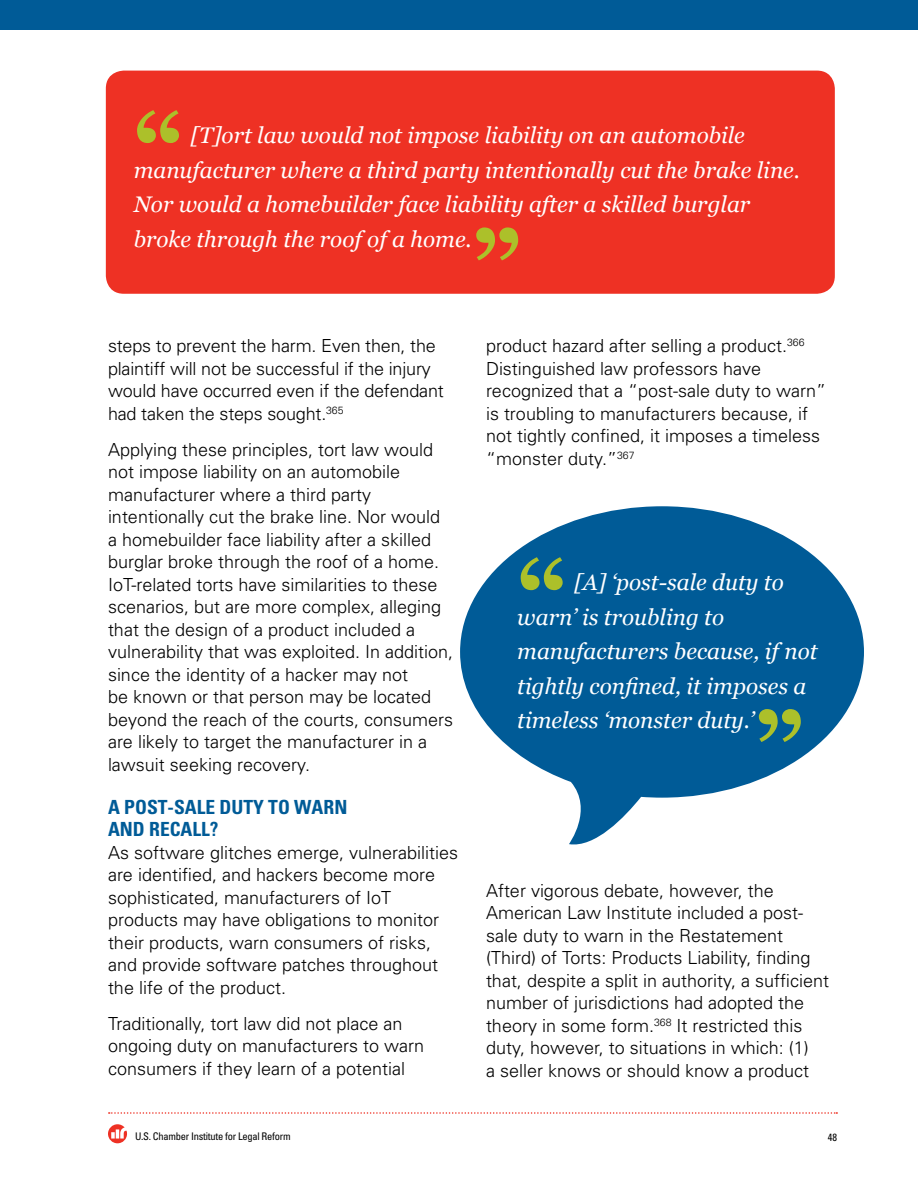
<style>
.page{position:relative;width:918px;height:1188px;background:#fff}
.page>*{position:absolute;margin:0;border:0;box-sizing:border-box;transform-origin:0 0}
.t1{font:700 96.15px "Georgia";color:#acc02a}
.t2{font:italic 22.5px/34.5px "Georgia";color:#fff}
.t3{font:700 condensed 19.5px/22.5px "Univers";color:#005b97}
.t4{font:300 18px/22.5px "Univers";color:#000}
.t5{font:condensed 10.5px "Univers";letter-spacing:-.025em;color:#000}
</style>
<div class="page">
<svg style="left:108px;top:1124px;width:19px;height:19px"></svg>
<svg style="left:109px;top:1112px;width:728px;height:2px"></svg>
<div style="left:0;top:0;width:918px;height:30px;background:#005b97"></div>
<div style="left:106px;top:71px;width:729px;height:223px;background:#ee3124;border-radius:18px"></div>
<svg style="left:460px;top:506px;width:404px;height:339px;fill:#005b97"></svg>
<h1 class="t1" style="left:134px;top:76px;width:51px">“</h1>
<p class="t2" style="left:134px;top:117px;width:668px;text-indent:57px">[T]ort law would not impose liability on an automobile manufacturer where a third party intentionally cut the brake line.<br>Nor would a homebuilder face liability after a skilled burglar broke through the roof of a home.</p>
<h1 class="t1" style="left:472px;top:194px;width:51px">”</h1>
<p class="t4" style="left:108px;top:335px;width:337px">steps to prevent the harm. Even then, the plaintiff will not be successful if the injury would have occurred even if the defendant had taken the steps sought.<sup>365</sup></p>
<p class="t4" style="left:108px;top:438px;width:347px">Applying these principles, tort law would not impose liability on an automobile manufacturer where a third party intentionally cut the brake line. Nor would a homebuilder face liability after a skilled burglar broke through the roof of a home.<br>IoT-related torts have similarities to these scenarios, but are more complex, alleging that the design of a product included a vulnerability that was exploited. In addition, since the identity of a hacker may not<br>be known or that person may be located beyond the reach of the courts, consumers are likely to target the manufacturer in a lawsuit seeking recovery.</p>
<p class="t3" style="left:108px;top:795px;width:241px">A POST-SALE DUTY TO WARN<br>AND RECALL?</p>
<p class="t4" style="left:108px;top:841px;width:352px">As software glitches emerge, vulnerabilities are identified, and hackers become more sophisticated, manufacturers of IoT products may have obligations to monitor their products, warn consumers of risks, and provide software patches throughout the life of the product.</p>
<p class="t4" style="left:108px;top:1012px;width:318px">Traditionally, tort law did not place an ongoing duty on manufacturers to warn consumers if they learn of a potential</p>
<p class="t4" style="left:486px;top:335px;width:342px">product hazard after selling a product.<sup>366<br></sup>Distinguished law professors have recognized that a “post-sale duty to warn” is troubling to manufacturers because, if not tightly confined, it imposes a timeless “monster duty.”<sup>367</sup></p>
<h1 class="t1" style="left:517px;top:523px;width:51px">“</h1>
<p class="t2" style="left:517px;top:564px;width:302px;text-indent:57px">[A] ‘post-sale duty to warn’ is troubling to manufacturers because, if not tightly confined, it imposes a timeless ‘monster duty.’</p>
<h1 class="t1" style="left:754px;top:675px;width:51px">”</h1>
<p class="t4" style="left:486px;top:879px;width:345px">After vigorous debate, however, the American Law Institute included a post&shy;sale duty to warn in the Restatement (Third) of Torts: Products Liability, finding that, despite a split in authority, a sufficient number of jurisdictions had adopted the theory in some form.<sup>368</sup> It restricted this duty, however, to situations in which: (1)<br>a seller knows or should know a product</p>
<p class="t5" style="left:135px;top:1130px;width:157px">U.S. Chamber Institute for Legal Reform</p>
<p class="t5" style="left:828px;top:1130px;width:11px">48</p>
</div>
